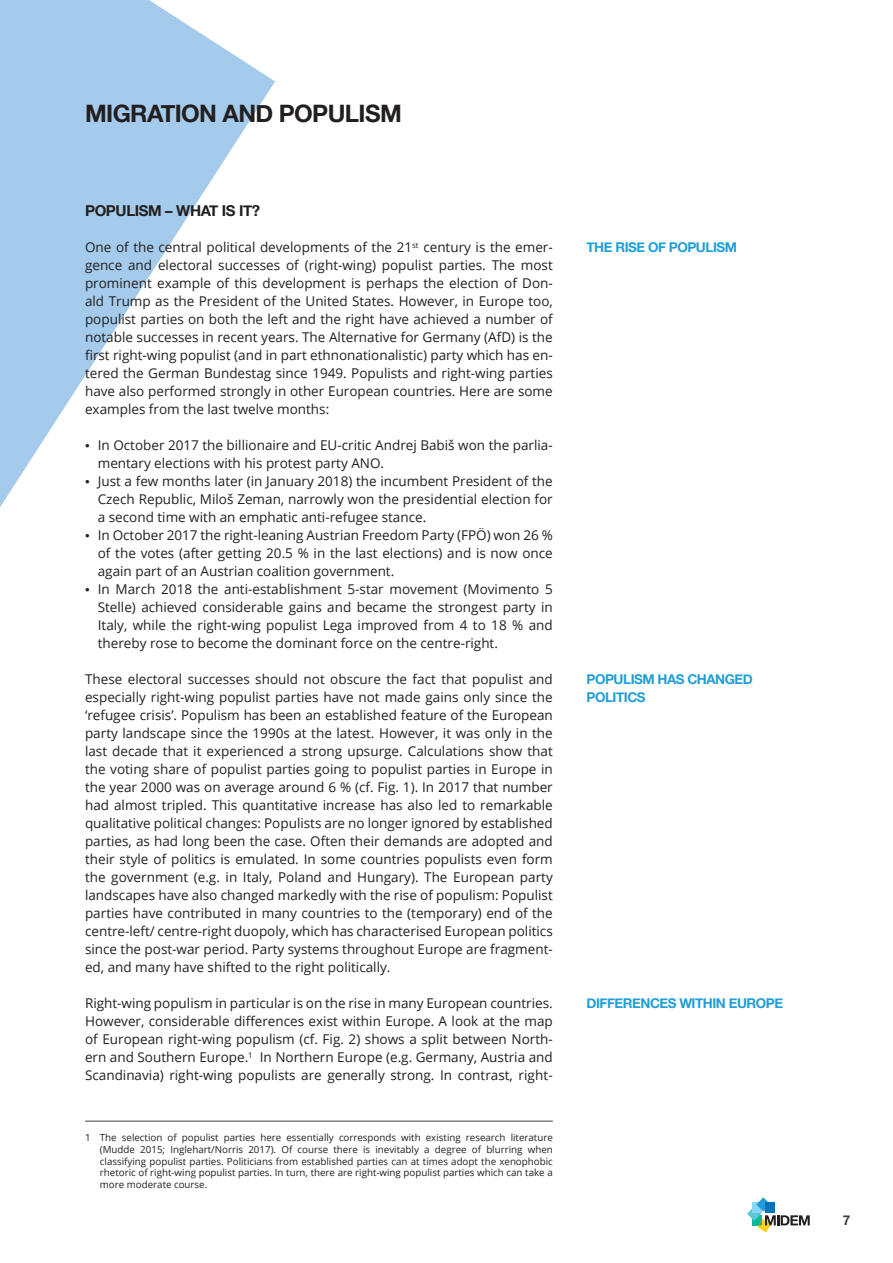
<style>
.page{position:relative;width:893px;height:1263px;background:#fff}
.page>*{position:absolute;margin:0;border:0;box-sizing:border-box;transform-origin:0 0}
.t1{font:700 24px "Helvetica Neue";letter-spacing:-.025em;color:#231f20}
.t2{font:700 15px "Helvetica Neue";letter-spacing:-.025em;color:#231f20}
.t3{font:13.5px/18px "Open Sans";color:#231f20;text-align:justify}
.t4{font:700 13.5px/18px "Helvetica Neue";letter-spacing:-.035em;color:#209ed9}
.t5{font:700 13.5px "Helvetica Neue";color:#3e3e3f}
.FUSSNOTE{font:9.75px/11.7px "Open Sans";color:#231f20;text-align:justify}
.s1{font-family:"Myriad Pro";font-size:16.5px}
</style>
<div class="page">
<svg style="left:747px;top:1197px;width:63px;height:35px"></svg>
<svg style="left:0;top:0;width:275px;height:507px;fill:#a4cbeb"></svg>
<hr style="left:85px;top:1121px;width:468px;height:1px;background:#3e3e3f">
<p class="t1" style="left:85px;top:94px;width:318px">MIGRATION AND POPULISM</p>
<p class="t2" style="left:85px;top:199px;width:177px">POPULISM – WHAT IS IT?</p>
<p class="t3" style="left:85px;top:238px;width:469px">One of the central political developments of the 21<sup>st</sup> century is the emer&shy;gence and electoral successes of (right-wing) populist parties. The most prominent example of this development is perhaps the election of Don&shy;ald Trump as the President of the United States. However, in Europe too, populist parties on both the left and the right have achieved a number of notable successes in recent years. The Alternative for Germany (AfD) is the first right-wing populist (and in part ethnonationalistic) party which has en&shy;tered the German Bundestag since 1949. Populists and right-wing parties have also performed strongly in other European countries. Here are some examples from the last twelve months:</p>
<p class="t3" style="left:98px;top:436px;width:456px;text-indent:-13px"><span class="s1">•</span> In October 2017 the billionaire and EU-critic Andrej Babiš won the parlia&shy;mentary elections with his protest party ANO.</p>
<p class="t3" style="left:98px;top:472px;width:456px;text-indent:-13px"><span class="s1">•</span> Just a few months later (in January 2018) the incumbent President of the Czech Republic, Miloš Zeman, narrowly won the presidential election for a second time with an emphatic anti-refugee stance.</p>
<p class="t3" style="left:98px;top:526px;width:456px;text-indent:-13px"><span class="s1">•</span> In October 2017 the right-leaning Austrian Freedom Party (FPÖ) won 26 % of the votes (after getting 20.5 % in the last elections) and is now once again part of an Austrian coalition government.</p>
<p class="t3" style="left:98px;top:580px;width:456px;text-indent:-13px"><span class="s1">•</span> In March 2018 the anti-establishment 5-star movement (Movimento 5<br>Stelle) achieved considerable gains and became the strongest party in Italy, while the right-wing populist Lega improved from 4 to 18 % and thereby rose to become the dominant force on the centre-right.</p>
<p class="t3" style="left:85px;top:670px;width:469px">These electoral successes should not obscure the fact that populist and especially right-wing populist parties have not made gains only since the ‘refugee crisis’. Populism has been an established feature of the European party landscape since the 1990s at the latest. However, it was only in the last decade that it experienced a strong upsurge. Calculations show that the voting share of populist parties going to populist parties in Europe in the year 2000 was on average around 6 % (cf. Fig. 1). In 2017 that number had almost tripled. This quantitative increase has also led to remarkable qualitative political changes: Populists are no longer ignored by established parties, as had long been the case. Often their demands are adopted and their style of politics is emulated. In some countries populists even form the government (e.g. in Italy, Poland and Hungary). The European party landscapes have also changed markedly with the rise of populism: Populist parties have contributed in many countries to the (temporary) end of the centre-left/ centre-right duopoly, which has characterised European politics since the post-war period. Party systems throughout Europe are fragment&shy;ed, and many have shifted to the right politically.</p>
<p class="t3" style="left:85px;top:994px;width:469px">Right-wing populism in particular is on the rise in many European countries.<br>However, considerable differences exist within Europe. A look at the map of European right-wing populism (cf. Fig. 2) shows a split between North&shy;ern and Southern Europe.<sup>1</sup> In Northern Europe (e.g. Germany, Austria and Scandinavia) right-wing populists are generally strong. In contrast, right-</p>
<p class="FUSSNOTE" style="left:100px;top:1132px;width:454px;text-indent:-15px">1 The selection of populist parties here essentially corresponds with existing research literature (Mudde 2015; Inglehart/Norris 2017). Of course there is inevitably a degree of blurring when classifying populist parties. Politicians from established parties can at times adopt the xenophobic rhetoric of right-wing populist parties. In turn, there are right-wing populist parties which can take a more moderate course.</p>
<p class="t4" style="left:586px;top:239px;width:152px">THE RISE OF POPULISM</p>
<p class="t4" style="left:586px;top:671px;width:168px">POPULISM HAS CHANGED<br>POLITICS</p>
<p class="t4" style="left:586px;top:995px;width:198px">DIFFERENCES WITHIN EUROPE</p>
<p class="t5" style="left:843px;top:1209px;width:9px">7</p>
</div>
